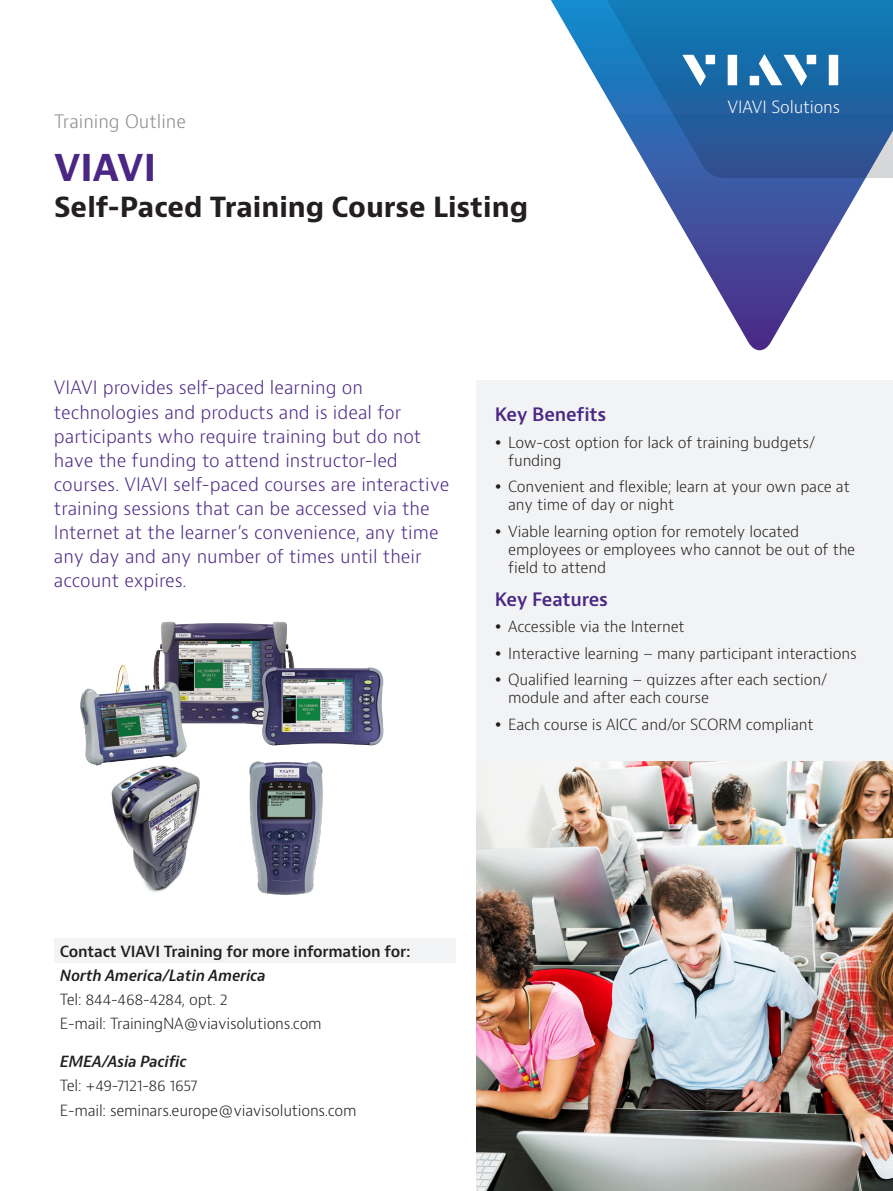
<style>
.page{position:relative;width:893px;height:1191px;background:#fff}
.page>*{position:absolute;margin:0;border:0;box-sizing:border-box;transform-origin:0 0}
.H1_Brand_Sub-Brand_2{font:700 36px "Bernino Sans";color:#4a2785}
.H2_Product_18_24{font:700 27px "Bernino Sans";color:#231f20}
.Intro_text{font:300 18px/24px "Bernino Sans";color:#4a2785}
.H2_Bullet_Heading_Pu{font:600 18px "Bernino Sans";letter-spacing:-.01em;color:#4a2785}
.P_DocType{font:300 18px "Bernino Sans";color:#87898c}
.t1{font:300 16.5px "Bernino Sans";letter-spacing:-.01em;color:#fff}
.Table_Copy{font:300 15px/18px "Bernino Sans";letter-spacing:-.01em;color:#231f20}
.TH{font:600 15px "Bernino Sans";letter-spacing:-.015em;color:#231f20}
.TH_Subhead{font:italic 600 15px "Bernino Sans";letter-spacing:-.015em;color:#231f20}
</style>
<div class="page">
<svg style="left:653px;top:178px;width:213px;height:172px"></svg>
<svg style="left:551px;top:0;width:342px;height:178px"></svg>
<svg style="left:682px;top:55px;width:24px;height:31px"></svg>
<div style="left:706px;top:55px;width:9px;height:9px;background:#fff"></div>
<div style="left:728px;top:55px;width:9px;height:30px;background:#fff"></div>
<div style="left:807px;top:55px;width:9px;height:9px;background:#fff"></div>
<div style="left:829px;top:55px;width:9px;height:30px;background:#fff"></div>
<svg style="left:759px;top:54px;width:48px;height:32px"></svg>
<div style="left:750px;top:76px;width:9px;height:9px;background:#fff"></div>
<div style="left:477px;top:380px;width:416px;height:397px;background:#f2f3f4"></div>
<img style="left:111px;top:769px;width:89px;height:123px">
<img style="left:249px;top:769px;width:74px;height:126px">
<img style="left:80px;top:621px;width:304px;height:148px">
<img style="left:477px;top:761px;width:416px;height:430px">
<div style="left:54px;top:938px;width:401px;height:24px;background:#f2f3f4"></div>
<p class="P_DocType" style="left:54px;top:110px;width:134px">Training Outline</p>
<p class="H1_Brand_Sub-Brand_2" style="left:54px;top:145px;width:104px">VIAVI</p>
<p class="H2_Product_18_24" style="left:54px;top:190px;width:476px">Self-Paced Training Course Listing</p>
<p class="t1" style="left:728px;top:96px;width:114px">VIAVI Solutions</p>
<p class="Intro_text" style="left:54px;top:376px;width:397px">VIAVI provides self-paced learning on technologies and products and is ideal for participants who require training but do not have the funding to attend instructor-led courses. VIAVI self-paced courses are interactive training sessions that can be accessed via the Internet at the learner’s convenience, any time any day and any number of times until their account expires.</p>
<p class="H2_Bullet_Heading_Pu" style="left:495px;top:403px;width:113px">Key Benefits</p>
<p class="Table_Copy" style="left:508px;top:434px;width:308px">Low-cost option for lack of training budgets/ funding</p>
<p class="Table_Copy" style="left:508px;top:478px;width:343px">Convenient and flexible; learn at your own pace at any time of day or night</p>
<p class="Table_Copy" style="left:508px;top:523px;width:349px">Viable learning option for remotely located employees or employees who cannot be out of the field to attend</p>
<p class="H2_Bullet_Heading_Pu" style="left:495px;top:587px;width:115px">Key Features</p>
<p class="Table_Copy" style="left:508px;top:618px;width:178px">Accessible via the Internet</p>
<p class="Table_Copy" style="left:508px;top:644px;width:350px">Interactive learning – many participant interactions</p>
<p class="Table_Copy" style="left:508px;top:671px;width:320px">Qualified learning – quizzes after each section/ module and after each course</p>
<p class="Table_Copy" style="left:508px;top:715px;width:307px">Each course is AICC and/or SCORM compliant</p>
<p class="TH" style="left:60px;top:941px;width:352px">Contact VIAVI Training for more information for:</p>
<p class="TH_Subhead" style="left:60px;top:965px;width:207px">North America/Latin America</p>
<p class="Table_Copy" style="left:60px;top:990px;width:169px">Tel: 844-468-4284, opt. 2</p>
<p class="Table_Copy" style="left:60px;top:1014px;width:263px">E-mail: TrainingNA@viavisolutions.com</p>
<p class="TH_Subhead" style="left:60px;top:1052px;width:128px">EMEA/Asia Pacific</p>
<p class="Table_Copy" style="left:60px;top:1077px;width:139px">Tel: +49-7121-86 1657</p>
<p class="Table_Copy" style="left:60px;top:1101px;width:298px">E-mail: seminars.europe@viavisolutions.com</p>
</div>
